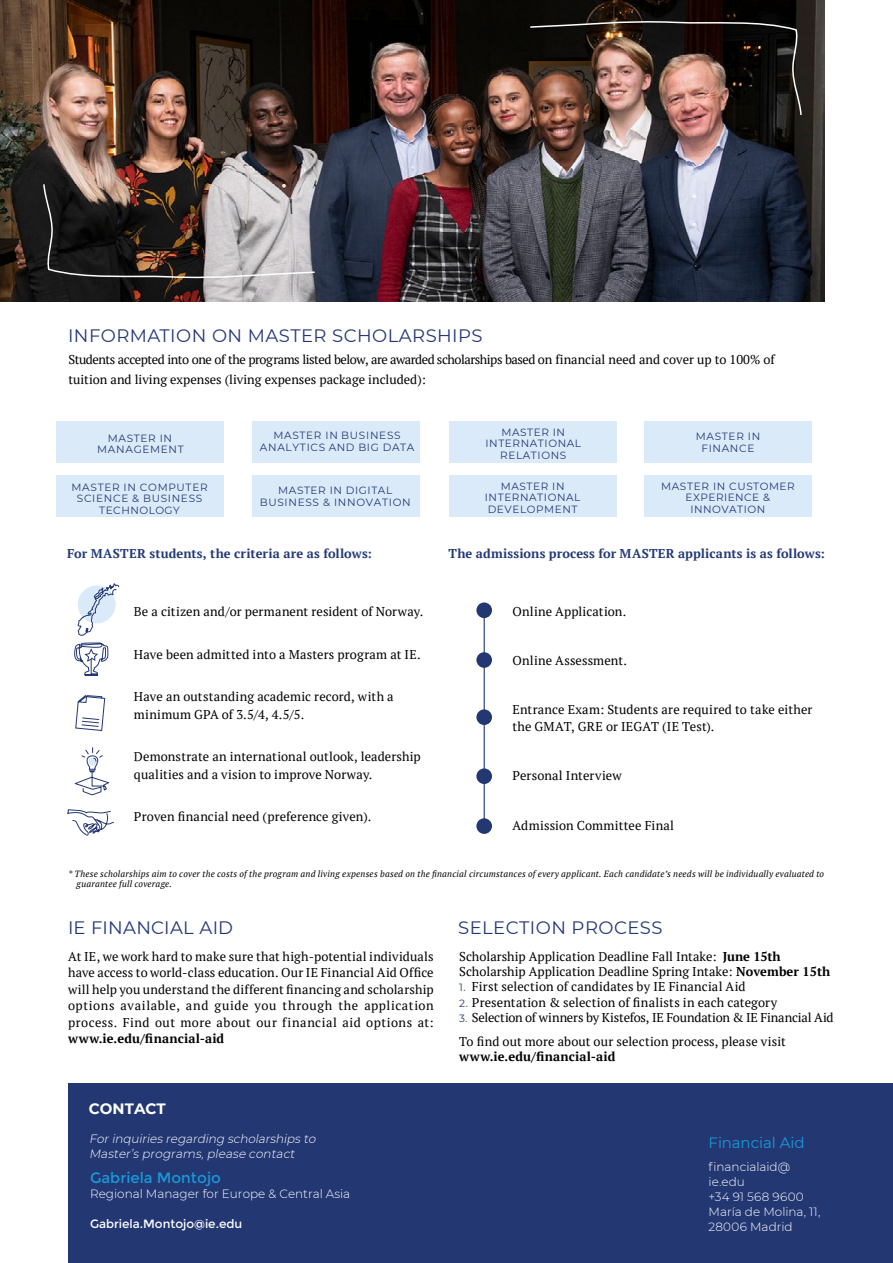
<style>
.page{position:relative;width:893px;height:1263px;background:#fff}
.page>*{position:absolute;margin:0;border:0;box-sizing:border-box;transform-origin:0 0}
.t1{font:18px "Montserrat";letter-spacing:.025em;color:#233977}
.t2{font:15px "Montserrat";color:#1899d6}
.t3{font:700 15px "Montserrat";color:#fff}
.t4{font:12.75px/16.5px "PT Serif";letter-spacing:.005em;color:#000}
.t5{font:700 12.75px "PT Serif";letter-spacing:.015em;color:#233977}
.t6{font:700 12.75px "PT Serif";letter-spacing:.015em;color:#000}
.t7{font:300 12px/15px "Montserrat";color:#fff}
.t8{font:italic 300 12px/15px "Montserrat";color:#fff}
.t9{font:12px "Montserrat";letter-spacing:-.005em;color:#fff}
.t10{font:10.5px/11.6px "Montserrat";letter-spacing:.065em;color:#233977;text-align:center}
.t11{font:10.5px/11.6px "Montserrat";letter-spacing:.055em;color:#233977;text-align:center}
.t12{font:italic 9px/9.9px "PT Serif";letter-spacing:.02em;color:#000}
.s1{font-style:inherit}
.s2{font-weight:700}
.s3{font-family:"Montserrat";font-size:10.5px;color:#233977}
</style>
<div class="page">
<hr style="left:484px;top:610px;width:1px;height:217px;background:#233773">
<div style="left:476px;top:602px;width:16px;height:16px;background:#233773;border-radius:50%"></div>
<div style="left:476px;top:652px;width:16px;height:16px;background:#233773;border-radius:50%"></div>
<div style="left:476px;top:709px;width:16px;height:16px;background:#233773;border-radius:50%"></div>
<div style="left:476px;top:768px;width:16px;height:16px;background:#233773;border-radius:50%"></div>
<div style="left:476px;top:818px;width:16px;height:16px;background:#233773;border-radius:50%"></div>
<div style="left:68px;top:1083px;width:825px;height:180px;background:#233773"></div>
<svg style="left:75px;top:695px;width:31px;height:36px"></svg>
<svg style="left:74px;top:747px;width:35px;height:49px"></svg>
<svg style="left:67px;top:809px;width:47px;height:27px"></svg>
<svg style="left:74px;top:642px;width:35px;height:34px"></svg>
<svg style="left:77px;top:583px;width:42px;height:53px"></svg>
<img style="left:0;top:0;width:824px;height:302px">
<img style="left:529px;top:20px;width:274px;height:97px">
<img style="left:42px;top:183px;width:274px;height:97px">
<div style="left:56px;top:421px;width:168px;height:41px;background:#dbeaf9"></div>
<div style="left:252px;top:421px;width:168px;height:41px;background:#dbeaf9"></div>
<div style="left:449px;top:421px;width:168px;height:41px;background:#dbeaf9"></div>
<div style="left:449px;top:476px;width:168px;height:41px;background:#dbeaf9"></div>
<div style="left:56px;top:476px;width:168px;height:41px;background:#dbeaf9"></div>
<div style="left:252px;top:476px;width:168px;height:41px;background:#dbeaf9"></div>
<div style="left:644px;top:421px;width:168px;height:41px;background:#dbeaf9"></div>
<div style="left:644px;top:476px;width:168px;height:41px;background:#dbeaf9"></div>
<h1 class="t1" style="left:68px;top:323px;width:416px">INFORMATION ON MASTER SCHOLARSHIPS</h1>
<p class="t4" style="left:68px;top:350px;width:708px;line-height:19.5px">Students accepted into one of the programs listed below, are awarded scholarships based on financial need and cover up to 100% of tuition and living expenses (living expenses package included):</p>
<p class="t10" style="left:97px;top:432px;width:88px">MASTER IN<br>MANAGEMENT</p>
<p class="t10" style="left:260px;top:429px;width:156px">MASTER IN BUSINESS<br>ANALYTICS AND BIG DATA</p>
<p class="t10" style="left:485px;top:426px;width:97px">MASTER IN<br>INTERNATIONAL<br>RELATIONS</p>
<p class="t11" style="left:485px;top:480px;width:97px">MASTER IN<br>INTERNATIONAL<br>DEVELOPMENT</p>
<p class="t10" style="left:72px;top:481px;width:138px">MASTER IN COMPUTER<br>SCIENCE &amp; BUSINESS<br>TECHNOLOGY</p>
<p class="t10" style="left:260px;top:484px;width:152px">MASTER IN DIGITAL<br>BUSINESS &amp; INNOVATION</p>
<p class="t10" style="left:696px;top:430px;width:66px">MASTER IN<br>FINANCE</p>
<p class="t11" style="left:661px;top:480px;width:135px"><span class="s1">MASTER IN CUSTOM</span>ER<br>EXPERIENCE <span class="s1">&amp;<br></span>INNOVATION</p>
<p class="t5" style="left:67px;top:545px;width:306px">For MASTER students, the criteria are as follows:</p>
<p class="t5" style="left:448px;top:545px;width:378px">The admissions process for MASTER applicants is as follows:</p>
<p class="t4" style="left:134px;top:603px;width:291px">Be a citizen and/or permanent resident of Norway.</p>
<p class="t4" style="left:134px;top:646px;width:288px">Have been admitted into a Masters program at IE.</p>
<p class="t4" style="left:134px;top:688px;width:261px;line-height:17.2px">Have an outstanding academic record, with a minimum GPA of 3.5/4, 4.5/5.</p>
<p class="t4" style="left:134px;top:748px;width:288px;line-height:17.2px">Demonstrate an international outlook, leadership qualities and a vision to improve Norway.</p>
<p class="t4" style="left:134px;top:808px;width:239px">Proven financial need (preference given).</p>
<p class="t4" style="left:512px;top:603px;width:115px">Online Application.</p>
<p class="t4" style="left:512px;top:652px;width:116px">Online Assessment.</p>
<p class="t4" style="left:512px;top:701px;width:301px;line-height:17.2px">Entrance Exam: Students are required to take either the GMAT, GRE or IEGAT (IE Test).</p>
<p class="t4" style="left:512px;top:767px;width:111px">Personal Interview</p>
<p class="t4" style="left:512px;top:817px;width:163px">Admission Committee Final</p>
<p class="t12" style="left:77px;top:869px;width:749px;text-indent:-9px">* These scholarships aim to cover the costs of the program and living expenses based on the financial circumstances of every applicant. Each candidate’s needs will be individually evaluated to guarantee full coverage.</p>
<h1 class="t1" style="left:68px;top:915px;width:167px">IE FINANCIAL AID</h1>
<p class="t4" style="left:68px;top:948px;width:367px;text-align:justify">At IE, we work hard to make sure that high-potential individuals have access to world-class education. Our IE Financial Aid Office will help you understand the different financing and scholarship options available, and guide you through the application process. Find out more about our financial aid options at:</p>
<p class="t6" style="left:68px;top:1030px;width:158px">www.ie.edu/financial-aid</p>
<p class="t3" style="left:89px;top:1097px;width:78px">CONTACT</p>
<p class="t8" style="left:89px;top:1131px;width:231px">Forinquiries regarding scholarships to<br>Master’s programs,please contact</p>
<p class="t2" style="left:90px;top:1169px;width:132px">Gabriela Montojo</p>
<p class="t7" style="left:90px;top:1186px;width:262px">Regional Manager for Europe &amp; Central Asia</p>
<p class="t9" style="left:90px;top:1217px;width:154px">Gabriela.Montojo@ie.edu</p>
<h1 class="t1" style="left:458px;top:915px;width:206px">SELECTION PROCESS</h1>
<p class="t4" style="left:459px;top:948px;width:373px;line-height:15.3px">Scholarship Application Deadline Fall Intake: <span class="s2">June 15th<br></span>Scholarship Application Deadline Spring Intake: <span class="s2">November 15th</span></p>
<p class="t4" style="left:459px;top:978px;width:288px"><span class="s3">1.</span> First selection of candidates by IE Financial Aid</p>
<p class="t4" style="left:459px;top:993px;width:320px"><span class="s3">2.</span> Presentation &amp; selection of finalists in each category</p>
<p class="t4" style="left:459px;top:1005px;width:376px;line-height:23.9px"><span class="s3">3.</span> Selection of winners by Kistefos, IE Foundation &amp; IE Financial Aid<br>To find out more about our selection process, please visit</p>
<p class="t6" style="left:459px;top:1048px;width:158px">www.ie.edu/financial-aid</p>
<p class="t2" style="left:709px;top:1132px;width:98px">Financial Aid</p>
<p class="t7" style="left:709px;top:1159px;width:113px">financialaid@ ie.edu<br>+34 91 568 9600<br>María de Molina, 11,<br>28006 Madrid</p>
</div>
